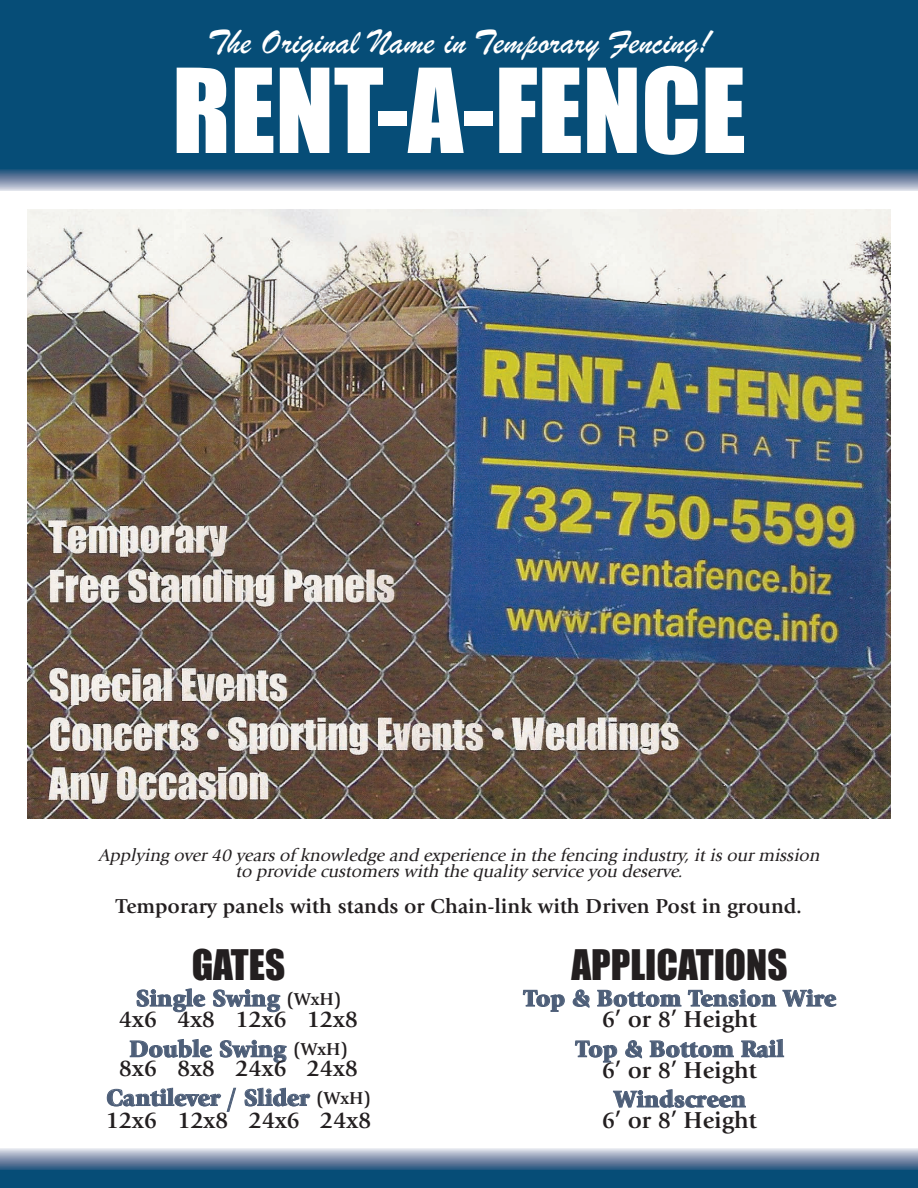
<style>
.page{position:relative;width:918px;height:1188px;background:#fff}
.page>*{position:absolute;margin:0;border:0;box-sizing:border-box;transform-origin:0 0}
.t1{font:108px "Impact";color:#fff}
.t2{font:39px "Impact";color:#231f20}
.t3{font:36px "Brush Script";color:#fff}
.t4{font:700 24px/21.1px "Giovanni";color:#231f20;text-align:center}
.t5{font:900 24px/22.5px "Giovanni";color:#4d5e78}
.t6{font:700 21px "Giovanni";color:#231f20}
.t7{font:italic 18px/16.5px "Giovanni";color:#231f20;text-align:center}
.s1{font-weight:900;color:#4d5e78}
.s2{font-size:18px}
.s3{font-weight:700;font-size:18px;color:#231f20}
.s4{font-weight:700;color:#231f20}
</style>
<div class="page">
<img style="left:27px;top:209px;width:864px;height:610px">
<div style="left:0;top:0;width:918px;height:172px;background:#064d77"></div>
<div style="left:0;top:169px;width:918px;height:22px;background:linear-gradient(to bottom,#1b4874,#d2d2df)"></div>
<div style="left:0;top:1167px;width:918px;height:21px;background:#064d77"></div>
<div style="left:0;top:1148px;width:918px;height:22px;background:linear-gradient(to bottom,#e4dfe9,#2d557e)"></div>
<h3 class="t3" style="left:207px;top:20px;width:505px">The Original Name in Temporary Fencing!</h3>
<h1 class="t1" style="left:172px;top:53px;width:575px">RENT-A-FENCE</h1>
<p class="t7" style="left:98px;top:848px;width:726px">Applying over 40 years of knowledge and experience in the fencing industry, it is our mission to provide customers with the quality service you deserve.</p>
<p class="t6" style="left:116px;top:897px;width:688px">Temporary panels with stands or Chain-link with Driven Post in ground.</p>
<h2 class="t2" style="left:192px;top:943px;width:95px">GATES</h2>
<h3 class="t4" style="left:119px;top:990px;width:241px"><span class="s1">Single Swing</span> <span class="s2">(WxH)<br></span>4x6 4x8 12x6 12x8</h3>
<h3 class="t4" style="left:119px;top:1041px;width:241px;line-height:19.5px"><span class="s1">Double Swing</span> <span class="s2">(WxH)<br></span>8x6 8x8 24x6 24x8</h3>
<h3 class="t5" style="left:106px;top:1088px;width:267px">Cantilever / Slider <span class="s3">(WxH)<br></span><span class="s4">12x6 12x8 24x6 24x8</span></h3>
<h2 class="t2" style="left:571px;top:943px;width:218px">APPLICATIONS</h2>
<h3 class="t5" style="left:523px;top:989px;width:314px">Top &amp; Bottom Tension Wire</h3>
<h3 class="t4" style="left:602px;top:1011px;width:156px">6’ or 8’ Height</h3>
<h3 class="t5" style="left:576px;top:1040px;width:210px">Top &amp; Bottom Rail</h3>
<h3 class="t4" style="left:602px;top:1061px;width:156px">6’ or 8’ Height</h3>
<h3 class="t5" style="left:614px;top:1090px;width:134px">Windscreen</h3>
<h3 class="t4" style="left:602px;top:1112px;width:156px">6’ or 8’ Height</h3>
</div>
